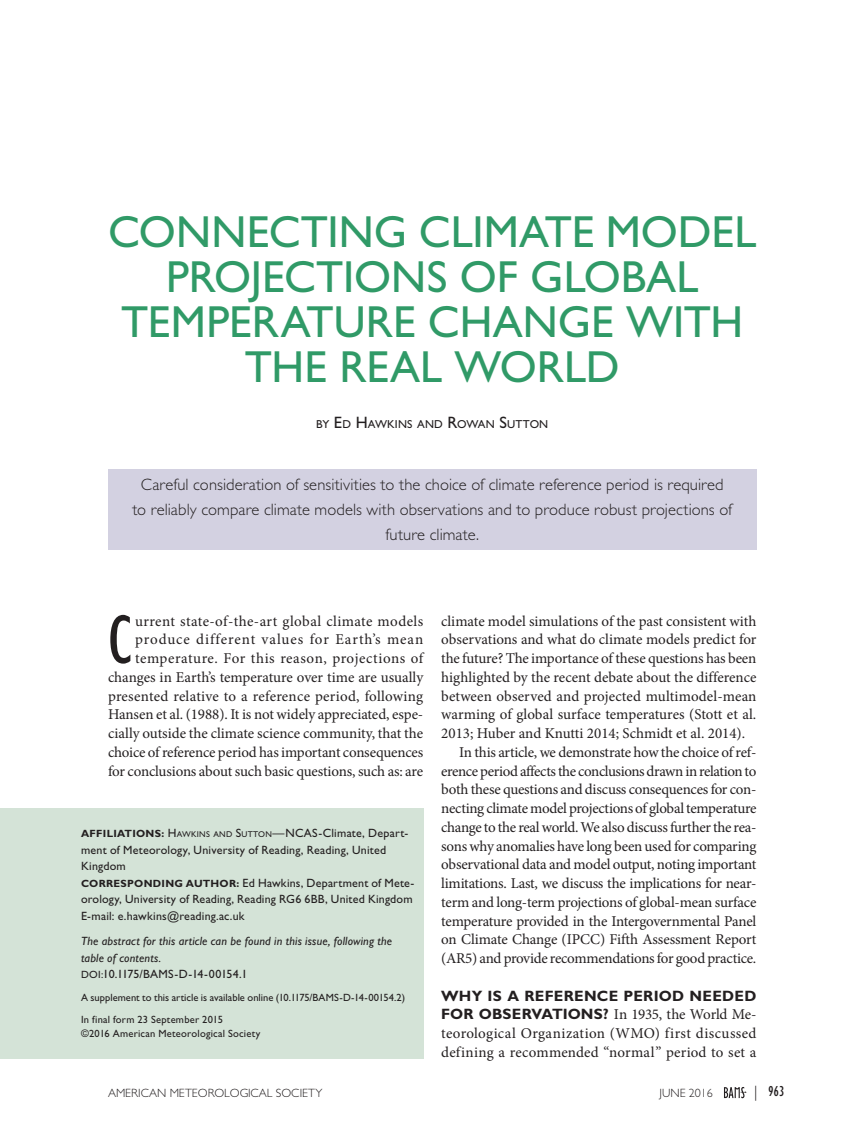
<style>
.page{position:relative;width:851px;height:1134px;background:#fff}
.page>*{position:absolute;margin:0;border:0;box-sizing:border-box;transform-origin:0 0}
.First_Paragraph_w_Dr{font:condensed 71.1px "Gill Sans Std";color:#231f20}
.Article_Title__Main{font:45px/45px "Gill Sans Std";color:#309a67;text-align:center}
.Capsule_Summary{font:300 16.5px/24.8px "Gill Sans Std";letter-spacing:.005em;color:#231f20;text-align:center}
.First_Paragraph_w_Dr-2{font:15px/18.8px "Minion Pro";color:#231f20;text-align:right}
.Body_Text{font:15px/18.8px "Minion Pro";letter-spacing:-.02em;color:#231f20;text-align:justify}
.First_Paragraph_w_bo{font:15px/18.8px "Minion Pro";letter-spacing:.015em;color:#231f20;text-align:justify}
.t1{font:condensed 15px "Gill Sans Std";color:#231f20}
.Affiliation_Correspo{font:12px/16.5px "Gill Sans Std";letter-spacing:.015em;color:#231f20}
.Affiliation_Correspo-2{font:italic 12px/16.5px "Gill Sans Std";letter-spacing:.015em;color:#231f20}
.t2{font:300 12px "Gill Sans Std";color:#231f20}
.e-mail{font:12px "Gill Sans Std";letter-spacing:.015em;color:#231f20}
.Affiliation_Correspo-3{font:12px "Gill Sans Std";letter-spacing:-.005em;color:#231f20}
.Authors{font:11.55px "Gill Sans Std";letter-spacing:.01em;color:#231f20}
.In_Final_Form_Copyri{font:10.5px "Gill Sans Std";letter-spacing:.015em;color:#231f20}
.s1{font-size:16.5px}
.s2{font-family:"Gill Sans Std";font-weight:700}
.s3{font-weight:700;font-size:10.5px}
.s4{font-style:inherit}
.s5{font-size:8.4px}
.s6{font-size:10.5px}
.s7{font-weight:300;font-stretch:normal}
</style>
<div class="page">
<div style="left:108px;top:469px;width:648px;height:81px;background:#d3d1e1"></div>
<div style="left:0;top:808px;width:423px;height:251px;background:#d4e3d7"></div>
<svg style="left:724px;top:1087px;width:22px;height:11px"></svg>
<p class="Article_Title__Main" style="left:108px;top:209px;width:650px">CONNECTING CLIMATE MODEL<br>PROJECTIONS OF GLOBAL<br>TEMPERATURE CHANGE WITH<br>THE REAL WORLD</p>
<p class="Authors" style="left:316px;top:418px;width:234px">BY <span class="s1">E</span>D <span class="s1">H</span>AWKINS AND <span class="s1">R</span>OWAN <span class="s1">S</span>UTTON</p>
<p class="Capsule_Summary" style="left:132px;top:473px;width:601px">Careful consideration of sensitivities to the choice of climate reference period is required to reliably compare climate models with observations and to produce robust projections of future climate.</p>
<p class="First_Paragraph_w_Dr-2" style="left:108px;top:611px;width:317px">urrent state-of-the-art global climate models produce different values for Earth’s mean temperature. For this reason, projections of changes in Earth’s temperature over time are usually presented relative to a reference period, following Hansen et al. (1988). It is not widely appreciated, espe&shy;cially outside the climate science community, that the choice of reference period has important consequences for conclusions about such basic questions, such as: are</p>
<p class="First_Paragraph_w_Dr-2" style="left:441px;top:611px;width:317px;text-align:justify">climate model simulations of the past consistent with observations and what do climate models predict for the future? The importance of these questions has been highlighted by the recent debate about the difference between observed and projected multimodel-mean warming of global surface temperatures (Stott et al.<br>2013; Huber and Knutti 2014; Schmidt et al. 2014).</p>
<p class="First_Paragraph_w_Dr" style="left:108px;top:601px;width:25px">C</p>
<p class="Body_Text" style="left:441px;top:743px;width:317px;text-indent:18px">In this article, we demonstrate how the choice of ref&shy;erence period affects the conclusions drawn in relation to both these questions and discuss consequences for con&shy;necting climate model projections of global temperature change to the real world. We also discuss further the rea&shy;sons why anomalies have long been used for comparing observational data and model output, noting important limitations. Last, we discuss the implications for near&shy;term and long-term projections of global-mean surface temperature provided in the Intergovernmental Panel on Climate Change (IPCC) Fifth Assessment Report (AR5) and provide recommendations for good practice.</p>
<p class="First_Paragraph_w_bo" style="left:441px;top:986px;width:317px"><span class="s2">WHY IS A REFERENCE PERIOD NEEDED FOR OBSERVATIONS?</span> In 1935, the World Me&shy;teorological Organization (WMO) first discussed defining a recommended “normal” period to set a</p>
<p class="Affiliation_Correspo" style="left:81px;top:825px;width:329px"><span class="s3">AFFILIATIONS:</span> <span class="s4">H</span><span class="s5">AWKINS AND</span> <span class="s4">S</span><span class="s5">UTTON</span>—NCAS-Climate, Depart&shy;ment of Meteorology, University of Reading, Reading, United<br>Kingdom</p>
<p class="Affiliation_Correspo" style="left:81px;top:875px;width:334px"><span class="s3">CORRESPONDING AUTHOR:</span> Ed Hawkins, Department of Mete&shy;orology, University of Reading, Reading RG6 6BB, United Kingdom</p>
<p class="e-mail" style="left:81px;top:909px;width:165px">E-mail: e.hawkins@reading.ac.uk</p>
<p class="Affiliation_Correspo-2" style="left:81px;top:933px;width:312px">The abstract for this article can be found in this issue, following the table of contents.</p>
<p class="Affiliation_Correspo-3" style="left:81px;top:968px;width:168px"><span class="s6">DOI:</span>10.1175/BAMS-D-14-00154.1</p>
<p class="In_Final_Form_Copyri" style="left:81px;top:991px;width:325px">A supplement to this article is available online (10.1175/BAMS-D-14-00154.2)</p>
<p class="In_Final_Form_Copyri" style="left:81px;top:1014px;width:143px">In final form 23 September 2015</p>
<p class="In_Final_Form_Copyri" style="left:81px;top:1027px;width:181px">©2016 American Meteorological Society</p>
<p class="t2" style="left:108px;top:1086px;width:216px">AMERICAN METEOROLOGICAL SOCIETY</p>
<p class="t2" style="left:659px;top:1086px;width:55px">JUNE 2016</p>
<p class="t1" style="left:754px;top:1083px;width:32px"><span class="s7">|</span> 963</p>
</div>
